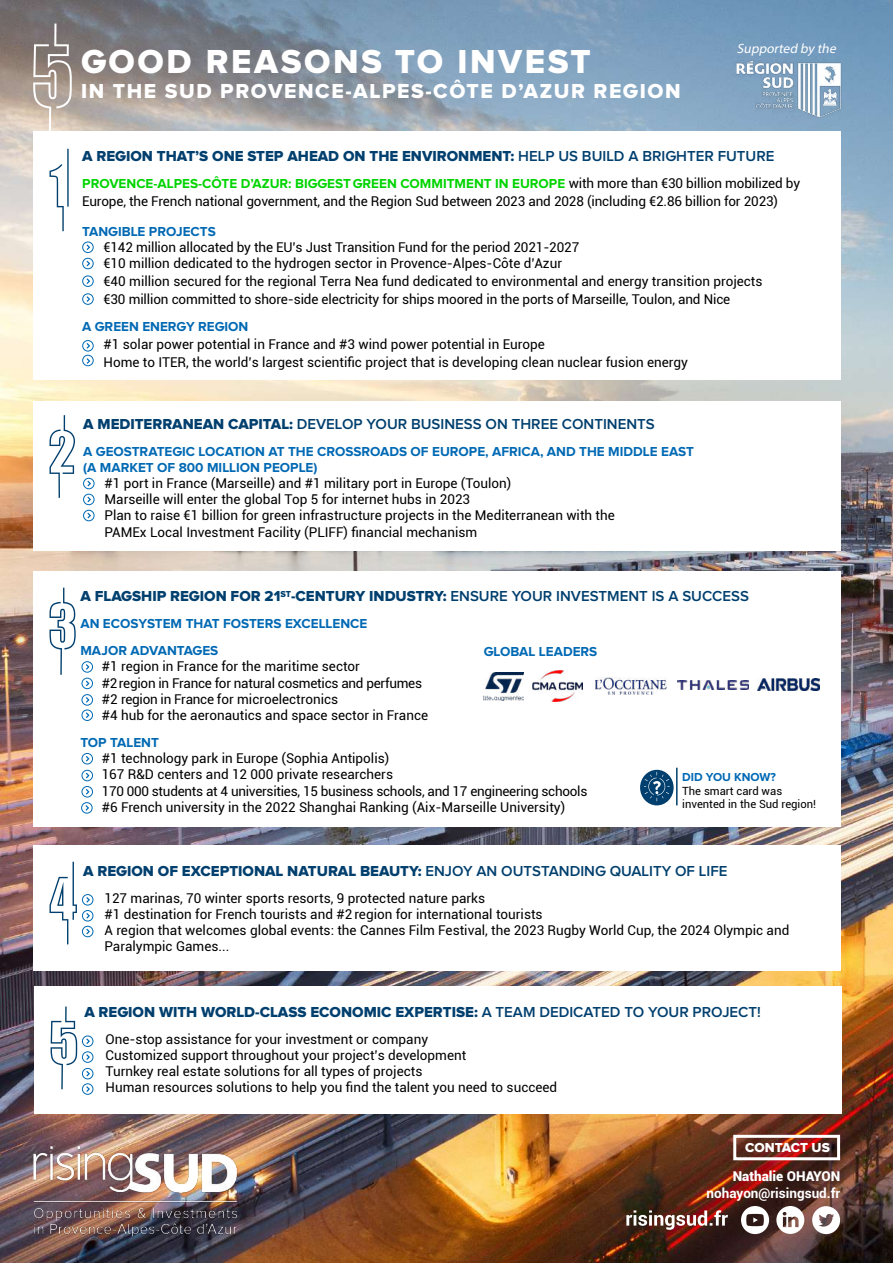
<style>
.page{position:relative;width:893px;height:1263px;background:#fff}
.page>*{position:absolute;margin:0;border:0;box-sizing:border-box;transform-origin:0 0}
.t1{font:34.5px "Proxima Nova A Extrabld";letter-spacing:.075em;color:#fff}
.t2{font:21px "Proxima Nova A Extrabld";letter-spacing:.075em;color:#fff}
.t3{font:15px "Proxima Nova A Extrabld";color:#003f6e}
.t4{font:600 15px "Proxima Nova A";color:#003f6e}
.t5{font:13.5px/16.2px "Roboto";color:#000}
.t6{font:700 13.5px/16.2px "Proxima Nova A";color:#0069b4}
.t7{font:700 13.5px "Proxima Nova A";color:#00d400}
.t8{font:700 13.5px "Roboto";color:#fff}
.t9{font:900 13.5px "Roboto";color:#fff}
.t10{font:italic 13.5px "Myriad Pro";color:#fff}
.t11{font:13.5px "Proxima Nova A Extrabld";color:#fff}
.t12{font:700 12px "Proxima Nova A";color:#0069b4}
.t13{font:11.25px/13.5px "Roboto";color:#000}
.s1{font-family:"Proxima Nova A";font-weight:600}
.s2{font-family:"Roboto";font-weight:400;color:#000}
.s3{font-family:"Proxima Nova A Extrabld";font-weight:400}
</style>
<div class="page">
<img style="left:0;top:0;width:893px;height:1263px">
<div style="left:33px;top:401px;width:808px;height:150px;background:#fff"></div>
<svg style="left:50px;top:415px;width:25px;height:83px"></svg>
<div style="left:83px;top:478px;width:11px;height:11px;border:1px solid #0069b4;border-radius:50%"></div>
<svg style="left:87px;top:481px;width:4px;height:5px"></svg>
<div style="left:83px;top:510px;width:11px;height:11px;border:1px solid #0069b4;border-radius:50%"></div>
<svg style="left:87px;top:513px;width:4px;height:5px"></svg>
<div style="left:83px;top:494px;width:11px;height:11px;border:1px solid #0069b4;border-radius:50%"></div>
<svg style="left:87px;top:497px;width:4px;height:5px"></svg>
<img style="left:23px;top:1140px;width:226px;height:103px">
<div style="left:34px;top:986px;width:808px;height:127px;background:#fff"></div>
<svg style="left:51px;top:1006px;width:26px;height:83px"></svg>
<div style="left:82px;top:1036px;width:11px;height:11px;border:1px solid #0069b4;border-radius:50%"></div>
<svg style="left:86px;top:1038px;width:4px;height:6px"></svg>
<div style="left:82px;top:1051px;width:11px;height:12px;border:1px solid #0069b4;border-radius:50%"></div>
<svg style="left:86px;top:1054px;width:4px;height:6px"></svg>
<div style="left:82px;top:1068px;width:11px;height:11px;border:1px solid #0069b4;border-radius:50%"></div>
<svg style="left:86px;top:1071px;width:4px;height:5px"></svg>
<svg style="left:33px;top:24px;width:39px;height:107px;background:#b0a49d"></svg>
<img style="left:728px;top:56px;width:123px;height:64px">
<svg style="left:776px;top:1206px;width:28px;height:28px"></svg>
<svg style="left:812px;top:1206px;width:28px;height:28px"></svg>
<svg style="left:741px;top:1206px;width:28px;height:28px"></svg>
<svg style="left:626px;top:1210px;width:102px;height:20px"></svg>
<div style="left:733px;top:1135px;width:107px;height:25px;border:3px solid #fff"></div>
<div style="left:82px;top:1083px;width:11px;height:12px;border:1px solid #0069b4;border-radius:50%"></div>
<svg style="left:86px;top:1086px;width:4px;height:6px"></svg>
<div style="left:33px;top:131px;width:808px;height:248px;background:#fff"></div>
<div style="left:82px;top:242px;width:12px;height:11px;border:1px solid #0069b4;border-radius:50%"></div>
<svg style="left:86px;top:244px;width:4px;height:6px"></svg>
<div style="left:82px;top:258px;width:12px;height:11px;border:1px solid #0069b4;border-radius:50%"></div>
<svg style="left:86px;top:261px;width:4px;height:5px"></svg>
<div style="left:82px;top:276px;width:12px;height:11px;border:1px solid #0069b4;border-radius:50%"></div>
<svg style="left:86px;top:278px;width:4px;height:6px"></svg>
<div style="left:82px;top:340px;width:12px;height:11px;border:1px solid #0069b4;border-radius:50%"></div>
<svg style="left:86px;top:343px;width:4px;height:6px"></svg>
<div style="left:82px;top:355px;width:12px;height:11px;border:1px solid #0069b4;border-radius:50%"></div>
<svg style="left:50px;top:149px;width:19px;height:82px"></svg>
<div style="left:82px;top:293px;width:12px;height:12px;border:1px solid #0069b4;border-radius:50%"></div>
<svg style="left:86px;top:296px;width:4px;height:6px"></svg>
<div style="left:33px;top:571px;width:808px;height:256px;background:#fff"></div>
<svg style="left:50px;top:588px;width:26px;height:87px"></svg>
<svg style="left:639px;top:769px;width:35px;height:37px"></svg>
<div style="left:639px;top:768px;width:36px;height:39px;border:2px solid #fff;border-radius:50%"></div>
<svg style="left:644px;top:772px;width:26px;height:29px"></svg>
<hr style="left:676px;top:768px;width:2px;height:37px;background:#003f6e">
<img style="left:532px;top:671px;width:51px;height:31px">
<img style="left:758px;top:679px;width:61px;height:11px">
<img style="left:595px;top:678px;width:72px;height:16px">
<img style="left:677px;top:681px;width:72px;height:8px">
<img style="left:484px;top:672px;width:39px;height:28px">
<div style="left:82px;top:661px;width:11px;height:11px;border:1px solid #0069b4;border-radius:50%"></div>
<svg style="left:86px;top:664px;width:4px;height:6px"></svg>
<div style="left:82px;top:678px;width:11px;height:11px;border:1px solid #0069b4;border-radius:50%"></div>
<svg style="left:86px;top:680px;width:4px;height:9px"></svg>
<div style="left:82px;top:694px;width:11px;height:11px;border:1px solid #0069b4;border-radius:50%"></div>
<svg style="left:86px;top:697px;width:4px;height:9px"></svg>
<div style="left:82px;top:710px;width:11px;height:11px;border:1px solid #0069b4;border-radius:50%"></div>
<svg style="left:86px;top:712px;width:4px;height:9px"></svg>
<div style="left:82px;top:753px;width:11px;height:11px;border:1px solid #0069b4;border-radius:50%"></div>
<svg style="left:86px;top:756px;width:4px;height:5px"></svg>
<div style="left:82px;top:770px;width:11px;height:11px;border:1px solid #0069b4;border-radius:50%"></div>
<div style="left:82px;top:786px;width:11px;height:11px;border:1px solid #0069b4;border-radius:50%"></div>
<svg style="left:86px;top:773px;width:4px;height:25px"></svg>
<svg style="left:87px;top:358px;width:3px;height:6px"></svg>
<div style="left:81px;top:802px;width:11px;height:11px;border:1px solid #0069b4;border-radius:50%"></div>
<svg style="left:85px;top:805px;width:5px;height:9px"></svg>
<div style="left:33px;top:845px;width:808px;height:126px;background:#fff"></div>
<svg style="left:50px;top:862px;width:27px;height:82px"></svg>
<div style="left:82px;top:894px;width:11px;height:11px;border:1px solid #0069b4;border-radius:50%"></div>
<svg style="left:86px;top:897px;width:4px;height:6px"></svg>
<div style="left:82px;top:910px;width:11px;height:11px;border:1px solid #0069b4;border-radius:50%"></div>
<svg style="left:86px;top:913px;width:4px;height:6px"></svg>
<div style="left:82px;top:926px;width:11px;height:11px;border:1px solid #0069b4;border-radius:50%"></div>
<svg style="left:86px;top:929px;width:4px;height:5px"></svg>
<h1 class="t1" style="left:81px;top:42px;width:511px">GOOD REASONS TO INVEST</h1>
<h2 class="t2" style="left:81px;top:79px;width:601px">IN THE SUD PROVENCE-ALPES-CÔTE D’AZUR REGION</h2>
<p class="t10" style="left:737px;top:40px;width:103px">Supported by the</p>
<p class="t3" style="left:82px;top:147px;width:694px">A REGION THAT’S ONE STEP AHEAD ON THE ENVIRONMENT: <span class="s1">HELP US BUILD A BRIGHTER FUTURE</span></p>
<p class="t7" style="left:82px;top:175px;width:719px">PROVENCE-ALPES-CÔTE D’AZUR: BIGGEST GREEN COMMITMENT IN EUROPE <span class="s2">with more than €30 billion mobilized by</span></p>
<p class="t5" style="left:82px;top:192px;width:697px">Europe, the French national government, and the Region Sud between 2023 and 2028 (including €2.86 billion for 2023)</p>
<p class="t6" style="left:82px;top:223px;width:135px">TANGIBLE PROJECTS</p>
<p class="t5" style="left:103px;top:238px;width:477px">€142 million allocated by the EU’s Just Transition Fund for the period 2021-2027 €10 million dedicated to the hydrogen sector in Provence-Alpes-Côte d’Azur</p>
<p class="t5" style="left:103px;top:272px;width:661px;line-height:18px">€40 million secured for the regional Terra Nea fund dedicated to environmental and energy transition projects €30 million committed to shore-side electricity for ships moored in the ports of Marseille, Toulon, and Nice</p>
<p class="t6" style="left:82px;top:318px;width:168px">A GREEN ENERGY REGION</p>
<p class="t5" style="left:103px;top:335px;width:586px;line-height:18px">#1 solar power potential in France and #3 wind power potential in Europe<br>Home to ITER, the world’s largest scientific project that is developing clean nuclear fusion energy</p>
<p class="t4" style="left:83px;top:415px;width:573px"><span class="s3">A MEDITERRANEAN CAPITAL:</span> DEVELOP YOUR BUSINESS ON THREE CONTINENTS</p>
<p class="t6" style="left:83px;top:443px;width:612px">A GEOSTRATEGIC LOCATION AT THE CROSSROADS OF EUROPE, AFRICA, AND THE MIDDLE EAST (A MARKET OF 800 MILLION PEOPLE)</p>
<p class="t5" style="left:104px;top:475px;width:512px">#1 port in France (Marseille) and #1 military port in Europe (Toulon)<br>Marseille will enter the global Top 5 for internet hubs in 2023<br>Plan to raise €1 billion for green infrastructure projects in the Mediterranean with the PAMEx Local Investment Facility (PLIFF) financial mechanism</p>
<p class="t3" style="left:80px;top:587px;width:670px">A FLAGSHIP REGION FOR 21<sup>ST</sup>-CENTURY INDUSTRY: <span class="s1">ENSURE YOUR INVESTMENT IS A SUCCESS</span></p>
<p class="t6" style="left:80px;top:610px;width:288px;line-height:27px">AN ECOSYSTEM THAT FOSTERS EXCELLENCE<br>MAJOR ADVANTAGES</p>
<p class="t5" style="left:102px;top:658px;width:328px">#1 region in France for the maritime sector<br>#2region in France for natural cosmetics and perfumes #2 region in France for microelectronics<br>#4 hub for the aeronautics and space sector in France</p>
<p class="t6" style="left:80px;top:734px;width:80px">TOP TALENT</p>
<p class="t5" style="left:102px;top:750px;width:487px">#1 technology park in Europe (Sophia Antipolis)<br>167 R&amp;D centers and 12 000 private researchers<br>170 000 students at 4 universities, 15 business schools, and 17 engineering schools #6 French university in the 2022 Shanghai Ranking (Aix-Marseille University)</p>
<p class="t6" style="left:484px;top:643px;width:115px">GLOBAL LEADERS</p>
<p class="t12" style="left:682px;top:770px;width:95px">DID YOU KNOW?</p>
<p class="t13" style="left:682px;top:783px;width:136px">The smart card was invented in the Sud region!</p>
<p class="t3" style="left:83px;top:862px;width:646px">A REGION OF EXCEPTIONAL NATURAL BEAUTY: <span class="s1">ENJOY AN OUTSTANDING QUALITY OF LIFE</span></p>
<p class="t5" style="left:104px;top:889px;width:686px">127 marinas, 70 winter sports resorts, 9 protected nature parks<br>#1 destination for French tourists and #2 region for international tourists<br>A region that welcomes global events: the Cannes Film Festival, the 2023 Rugby World Cup, the 2024 Olympic and Paralympic Games...</p>
<p class="t3" style="left:84px;top:1003px;width:678px">A REGION WITH WORLD-CLASS ECONOMIC EXPERTISE: <span class="s1">A TEAM DEDICATED TO YOUR PROJECT!</span></p>
<p class="t5" style="left:106px;top:1030px;width:453px">One-stop assistance for your investment or company<br>Customized support throughout your project’s development<br>Turnkey real estate solutions for all types of projects<br>Human resources solutions to help you find the talent you need to succeed</p>
<p class="t11" style="left:745px;top:1140px;width:86px">CONTACT US</p>
<p class="t9" style="left:733px;top:1167px;width:109px">Nathalie OHAYON</p>
<p class="t8" style="left:706px;top:1183px;width:135px">nohayon@risingsud.fr</p>
</div>
